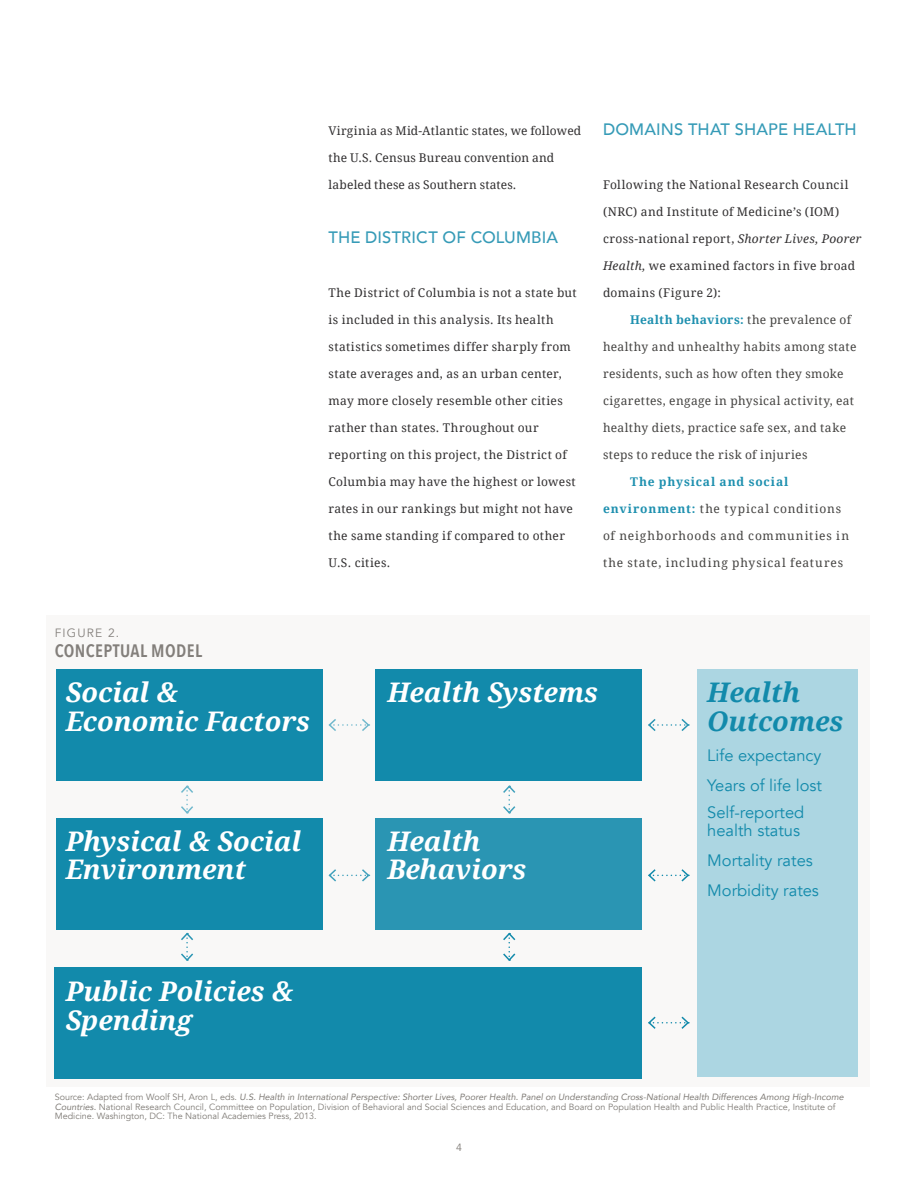
<style>
.page{position:relative;width:918px;height:1188px;background:#fff}
.page>*{position:absolute;margin:0;border:0;box-sizing:border-box;transform-origin:0 0}
.t1{font:italic 700 27px/28.5px "Droid Serif";color:#fff}
.t2{font:italic 700 27px/28.5px "Droid Serif";color:#128aab}
.Table_Head{font:600 18px "Avenir Next Condensed";letter-spacing:.025em;color:#837f7b}
.t3{font:16.5px/18px "Avenir";color:#128aab}
.Subtitle{font:500 16.5px "Avenir";letter-spacing:.005em;color:#369bb7}
.Body_Text__no_indent{font:12px "Droid Serif";letter-spacing:.03em;color:#312f30}
.Body_Text{font:12px "Droid Serif";letter-spacing:.03em;color:#444341}
.Body_Text-2{font:12px "Droid Serif";letter-spacing:.05em;color:#444341}
.Body_Text__no_indent-2{font:12px "Droid Serif";letter-spacing:.01em;color:#312f30}
.Body_Text-3{font:12px "Droid Serif";letter-spacing:.025em;color:#444341}
.Body_Text-4{font:12px "Droid Serif";letter-spacing:.075em;color:#444341}
.Body_Text-5{font:700 12px "Droid Serif";letter-spacing:.03em;color:#1e90af}
.Body_Text-6{font:12px "Droid Serif";letter-spacing:.07em;color:#444341}
.Body_Text-7{font:700 12px "Droid Serif";letter-spacing:.06em;color:#1e90af}
.Table_Head-2{font:12px "Avenir";letter-spacing:.1em;color:#837f7b}
.t4{font:10.5px "Avenir";color:#7e7a75}
.Table_Footer{font:9px/9.8px "Avenir";color:#7e7a75}
.s1{font-style:italic}
.s2{font-weight:400;color:#444341}
.s3{font-weight:700;color:#1e90af}
</style>
<div class="page">
<div style="left:46px;top:615px;width:824px;height:472px;background:#f9f8f7"></div>
<div style="left:697px;top:669px;width:161px;height:408px;background:#acd6e2"></div>
<div style="left:56px;top:669px;width:267px;height:112px;background:#128aab"></div>
<div style="left:375px;top:669px;width:267px;height:112px;background:#128aab"></div>
<div style="left:56px;top:818px;width:267px;height:112px;background:#128aab"></div>
<div style="left:55px;top:967px;width:587px;height:111px;background:#128aab"></div>
<div style="left:375px;top:818px;width:267px;height:112px;background:#2a95b3"></div>
<svg style="left:328px;top:719px;width:42px;height:12px"></svg>
<svg style="left:648px;top:719px;width:42px;height:12px"></svg>
<svg style="left:648px;top:869px;width:42px;height:13px"></svg>
<svg style="left:648px;top:1016px;width:42px;height:13px"></svg>
<svg style="left:328px;top:869px;width:43px;height:13px"></svg>
<svg style="left:181px;top:932px;width:12px;height:29px"></svg>
<svg style="left:181px;top:785px;width:12px;height:29px"></svg>
<svg style="left:503px;top:932px;width:13px;height:29px"></svg>
<svg style="left:503px;top:785px;width:13px;height:29px"></svg>
<p class="Table_Head-2" style="left:55px;top:626px;width:66px">FIGURE 2.</p>
<p class="Table_Head" style="left:55px;top:635px;width:149px">CONCEPTUAL MODEL</p>
<p class="Body_Text__no_indent" style="left:328px;top:124px;width:254px">Virginia as Mid-Atlantic states, we followed</p>
<p class="Body_Text__no_indent-2" style="left:328px;top:151px;width:227px">the U.S. Census Bureau convention and</p>
<p class="Body_Text__no_indent-2" style="left:328px;top:178px;width:189px">labeled these as Southern states.</p>
<p class="Subtitle" style="left:328px;top:223px;width:231px">THE DISTRICT OF COLUMBIA</p>
<p class="Body_Text__no_indent" style="left:328px;top:286px;width:250px">The District of Columbia is not a state but</p>
<p class="Body_Text__no_indent" style="left:328px;top:313px;width:227px">is included in this analysis. Its health</p>
<p class="Body_Text__no_indent" style="left:328px;top:340px;width:244px">statistics sometimes differ sharply from</p>
<p class="Body_Text__no_indent" style="left:328px;top:367px;width:235px">state averages and, as an urban center,</p>
<p class="Body_Text__no_indent" style="left:328px;top:394px;width:236px">may more closely resemble other cities</p>
<p class="Body_Text__no_indent" style="left:328px;top:421px;width:212px">rather than states. Throughout our</p>
<p class="Body_Text__no_indent" style="left:328px;top:448px;width:240px">reporting on this project, the District of</p>
<p class="Body_Text__no_indent" style="left:328px;top:475px;width:249px">Columbia may have the highest or lowest</p>
<p class="Body_Text__no_indent" style="left:328px;top:502px;width:246px">rates in our rankings but might not have</p>
<p class="Body_Text__no_indent" style="left:328px;top:529px;width:238px">the same standing if compared to other</p>
<p class="Body_Text__no_indent" style="left:328px;top:556px;width:63px">U.S. cities.</p>
<p class="Subtitle" style="left:603px;top:115px;width:255px">DOMAINS THAT SHAPE HEALTH</p>
<p class="Body_Text__no_indent" style="left:603px;top:178px;width:247px">Following the National Research Council</p>
<p class="Body_Text__no_indent" style="left:603px;top:205px;width:238px">(NRC) and Institute of Medicine’s (IOM)</p>
<p class="Body_Text__no_indent" style="left:603px;top:232px;width:260px">cross-national report, <span class="s1">Shorter Lives, Poorer</span></p>
<p class="Body_Text__no_indent" style="left:603px;top:259px;width:254px"><span class="s1">Health,</span> we examined factors in five broad</p>
<p class="Body_Text__no_indent" style="left:603px;top:286px;width:119px">domains (Figure 2):</p>
<p class="Body_Text-5" style="left:630px;top:313px;width:223px">Health behaviors: <span class="s2">the prevalence of</span></p>
<p class="Body_Text-3" style="left:603px;top:340px;width:255px">healthy and unhealthy habits among state</p>
<p class="Body_Text" style="left:603px;top:367px;width:242px">residents, such as how often they smoke</p>
<p class="Body_Text-2" style="left:603px;top:394px;width:253px">cigarettes, engage in physical activity, eat</p>
<p class="Body_Text" style="left:603px;top:421px;width:245px">healthy diets, practice safe sex, and take</p>
<p class="Body_Text" style="left:603px;top:448px;width:206px">steps to reduce the risk of injuries</p>
<p class="Body_Text-7" style="left:630px;top:475px;width:160px">The physical and social</p>
<p class="Body_Text-2" style="left:603px;top:502px;width:240px"><span class="s3">environment:</span> the typical conditions</p>
<p class="Body_Text-6" style="left:603px;top:529px;width:248px">of neighborhoods and communities in</p>
<p class="Body_Text-4" style="left:603px;top:556px;width:242px">the state, including physical features</p>
<p class="t1" style="left:66px;top:679px;width:114px">Social &amp;</p>
<p class="t1" style="left:387px;top:679px;width:212px">Health Systems</p>
<p class="t1" style="left:66px;top:707px;width:246px">Economic Factors</p>
<p class="t1" style="left:66px;top:827px;width:237px">Physical &amp; Social<br>Environment</p>
<p class="t1" style="left:66px;top:978px;width:229px">Public Policies &amp;<br>Spending</p>
<p class="t1" style="left:387px;top:827px;width:141px">Health<br>Behaviors</p>
<p class="t2" style="left:707px;top:679px;width:138px">Health<br>Outcomes</p>
<p class="t3" style="left:707px;top:746px;width:116px">Life expectancy</p>
<p class="t3" style="left:707px;top:776px;width:116px">Years of life lost</p>
<p class="t3" style="left:707px;top:803px;width:99px">Self-reported health status</p>
<p class="t3" style="left:707px;top:851px;width:107px">Mortality rates</p>
<p class="t3" style="left:707px;top:881px;width:113px">Morbidity rates</p>
<p class="Table_Footer" style="left:55px;top:1092px;width:791px">Source: Adapted from Woolf SH, Aron L, eds. <span class="s1">U.S. Health in International Perspective: Shorter Lives, Poorer Health. Panel on Understanding Cross-National Health Differences Among High-Income<br>Countries.</span> National Research Council, Committee on Population, Division of Behavioral and Social Sciences and Education, and Board on Population Health and Public Health Practice, Institute of<br>Medicine. Washington, DC: The National Academies Press, 2013.</p>
<p class="t4" style="left:456px;top:1141px;width:7px">4</p>
</div>
